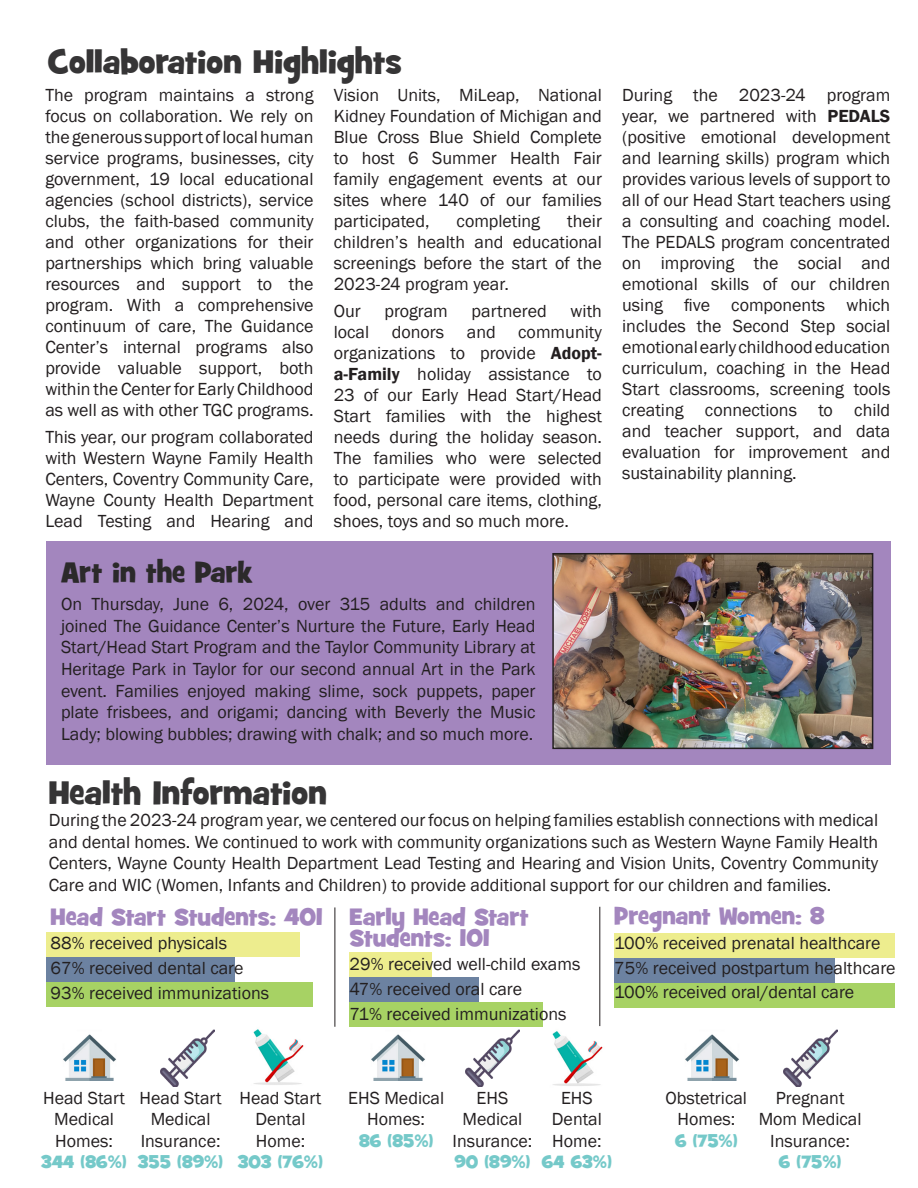
<style>
.page{position:relative;width:918px;height:1188px;background:#fff}
.page>*{position:absolute;margin:0;border:0;box-sizing:border-box;transform-origin:0 0}
.t1{font:33px "Grilled Cheese BTN";color:#363536}
.t2{font:28.5px "Grilled Cheese BTN";color:#2b292a}
.t3{font:24px/21px "Grilled Cheese BTN";color:#a386be}
.t4{font:18px/21px "Franklin Gothic";color:#231f20;text-align:justify}
.t5{font:18px "Grilled Cheese BTN";color:#75c9c9}
.s1{font-weight:600}
.s2{font-family:"Grilled Cheese BTN";color:#75c9c9}
</style>
<div class="page">
<img style="left:465px;top:1029px;width:54px;height:58px">
<img style="left:371px;top:1034px;width:54px;height:46px">
<img style="left:253px;top:1029px;width:51px;height:56px">
<img style="left:552px;top:1023px;width:51px;height:63px">
<div style="left:46px;top:541px;width:844px;height:223px;background:#a386be"></div>
<div style="left:46px;top:957px;width:188px;height:25px;background:#6c82a1"></div>
<div style="left:350px;top:977px;width:129px;height:25px;background:#6c82a1"></div>
<div style="left:614px;top:958px;width:220px;height:25px;background:#6c82a1"></div>
<div style="left:46px;top:932px;width:253px;height:25px;background:#eded8e"></div>
<div style="left:350px;top:952px;width:82px;height:25px;background:#eded8e"></div>
<div style="left:614px;top:933px;width:280px;height:25px;background:#eded8e"></div>
<div style="left:46px;top:982px;width:267px;height:25px;background:#a7d264"></div>
<div style="left:350px;top:1002px;width:193px;height:25px;background:#a7d264"></div>
<div style="left:614px;top:983px;width:280px;height:25px;background:#a7d264"></div>
<img style="left:160px;top:1029px;width:54px;height:58px">
<img style="left:783px;top:1029px;width:54px;height:58px">
<img style="left:63px;top:1034px;width:53px;height:46px">
<img style="left:685px;top:1034px;width:54px;height:46px">
<img style="left:555px;top:556px;width:315px;height:190px">
<div style="left:552px;top:553px;width:321px;height:196px;border:2px solid #231f20"></div>
<hr style="left:335px;top:907px;width:1px;height:120px;background:#231f20">
<hr style="left:599px;top:907px;width:1px;height:119px;background:#231f20">
<p class="t1" style="left:48px;top:40px;width:355px">Collaboration Highlights</p>
<p class="t4" style="left:45px;top:85px;width:270px">The program maintains a strong focus on collaboration. We rely on the generous support of local human service programs, businesses, city government, 19 local educational agencies (school districts), service clubs, the faith-based community and other organizations for their partnerships which bring valuable resources and support to the program. With a comprehensive continuum of care, The Guidance Center’s internal programs also provide valuable support, both within the Center for Early Childhood as well as with other TGC programs.</p>
<p class="t4" style="left:45px;top:427px;width:270px">This year, our program collaborated with Western Wayne Family Health Centers, Coventry Community Care, Wayne County Health Department Lead Testing and Hearing and</p>
<p class="t4" style="left:334px;top:85px;width:270px">Vision Units, MiLeap, National Kidney Foundation of Michigan and Blue Cross Blue Shield Complete to host 6 Summer Health Fair family engagement events at our sites where 140 of our families participated,</p>
<p class="t4" style="left:334px;top:211px;width:270px;text-indent:233px">their children’s health and educational screenings before the start of the 2023-24 program year.</p>
<p class="t4" style="left:334px;top:301px;width:29px">Our</p>
<p class="t4" style="left:384px;top:301px;width:65px">program</p>
<p class="t4" style="left:472px;top:301px;width:77px">partnered</p>
<p class="t4" style="left:457px;top:211px;width:85px">completing</p>
<p class="t4" style="left:334px;top:301px;width:270px;text-indent:237px">with local donors and community organizations to provide <span class="s1">Adopt&shy;a-Family</span> holiday assistance to 23 of our Early Head Start/Head Start families with the highest needs during the holiday season.<br>The families who were selected to participate were provided with food, personal care items, clothing, shoes, toys and so much more.</p>
<p class="t2" style="left:61px;top:554px;width:193px">Art in the Park</p>
<p class="t4" style="left:61px;top:594px;width:476px;line-height:21.6px">On Thursday, June 6, 2024, over 315 adults and children joined The Guidance Center’s Nurture the Future, Early Head Start/Head Start Program and the Taylor Community Library at Heritage Park in Taylor for our second annual Art in the Park event. Families enjoyed making slime, sock puppets, paper plate frisbees, and origami; dancing with Beverly the Music Lady; blowing bubbles; drawing with chalk; and so much more.</p>
<p class="t4" style="left:622px;top:85px;width:270px">During the 2023-24 program year, we partnered with <span class="s1">PEDALS </span>(positive emotional development and learning skills) program which provides various levels of support to all of our Head Start teachers using a consulting and coaching model.<br>The PEDALS program concentrated on improving the social and emotional skills of our children using five components which includes the Second Step social emotional early childhood education curriculum, coaching in the Head Start classrooms, screening tools creating connections to child and teacher support, and data evaluation for improvement and sustainability planning.</p>
<p class="t1" style="left:49px;top:772px;width:280px">Health Information</p>
<p class="t4" style="left:49px;top:810px;width:831px;line-height:21.6px">During the 2023-24 program year, we centered our focus on helping families establish connections with medical and dental homes. We continued to work with community organizations such as Western Wayne Family Health Centers, Wayne County Health Department Lead Testing and Hearing and Vision Units, Coventry Community Care and WIC (Women, Infants and Children) to provide additional support for our children and families.</p>
<p class="t3" style="left:51px;top:907px;width:274px">Head Start Students: 401</p>
<p class="t4" style="left:51px;top:933px;width:178px">88% received physicals</p>
<p class="t4" style="left:51px;top:958px;width:194px">67% received dental care</p>
<p class="t4" style="left:51px;top:983px;width:220px">93% received immunizations</p>
<p class="t3" style="left:350px;top:907px;width:181px">Early Head Start<br>Students: 101</p>
<p class="t4" style="left:350px;top:954px;width:232px">29% received well-child exams</p>
<p class="t4" style="left:350px;top:979px;width:174px">47% received oral care</p>
<p class="t4" style="left:350px;top:1004px;width:219px">71% received immunizations</p>
<p class="t3" style="left:614px;top:906px;width:212px">Pregnant Women: 8</p>
<p class="t4" style="left:614px;top:933px;width:268px">100% received prenatal healthcare</p>
<p class="t4" style="left:614px;top:957px;width:283px">75% received postpartum healthcare</p>
<p class="t4" style="left:614px;top:982px;width:242px">100% received oral/dental care</p>
<p class="t4" style="left:42px;top:1087px;width:87px;line-height:21.6px;text-align:center">Head Start<br>Medical<br>Homes:<br><span class="s2">344 (86%)</span></p>
<p class="t4" style="left:140px;top:1087px;width:84px;line-height:21.6px;text-align:center">Head Start<br>Medical<br>Insurance:</p>
<p class="t5" style="left:138px;top:1150px;width:87px">355 (89%)</p>
<p class="t4" style="left:239px;top:1087px;width:84px;line-height:21.6px;text-align:center">Head Start<br>Dental<br>Home:</p>
<p class="t5" style="left:238px;top:1150px;width:86px">303 (76%)</p>
<p class="t4" style="left:348px;top:1087px;width:98px;line-height:21.6px;text-align:center">EHS Medical<br>Homes:<br><span class="s2">86 (85%)</span></p>
<p class="t4" style="left:666px;top:1087px;width:83px;line-height:21.6px;text-align:center">Obstetrical<br>Homes:<br><span class="s2">6 (75%)</span></p>
<p class="t4" style="left:453px;top:1087px;width:81px;line-height:21.6px;text-align:center">EHS<br>Medical<br>Insurance:<br><span class="s2">90 (89%)</span></p>
<p class="t4" style="left:759px;top:1087px;width:104px;line-height:21.6px;text-align:center">Pregnant<br>Mom Medical<br>Insurance:<br><span class="s2">6 (75%)</span></p>
<p class="t4" style="left:552px;top:1087px;width:51px;line-height:21.6px;text-align:center">EHS<br>Dental</p>
<p class="t4" style="left:552px;top:1131px;width:51px">Home:</p>
<p class="t5" style="left:542px;top:1150px;width:71px">64 63%)</p>
</div>
